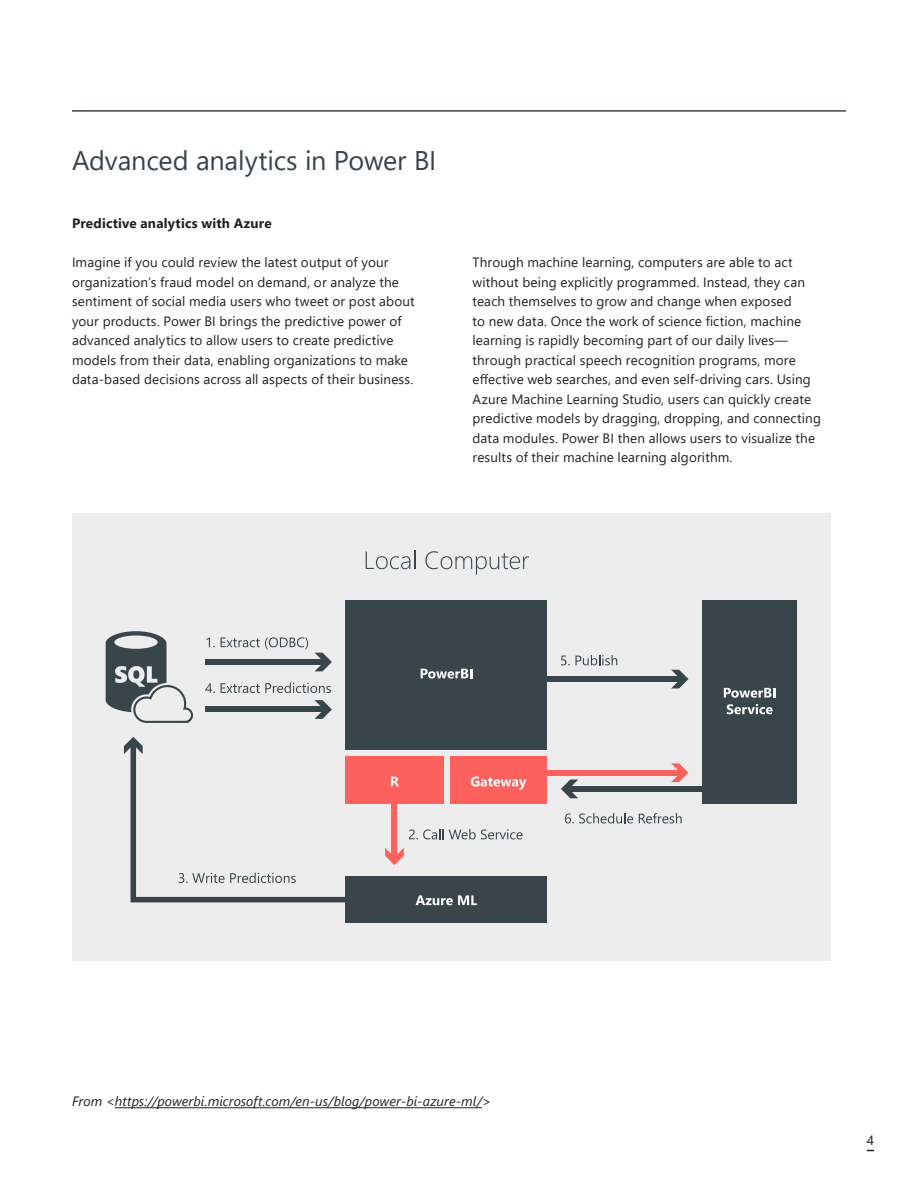
<style>
.page{position:relative;width:918px;height:1188px;background:#fff}
.page>*{position:absolute;margin:0;border:0;box-sizing:border-box;transform-origin:0 0}
.t1{font:27px "Segoe UI";letter-spacing:-.01em;color:#38454a}
.t2{font:13.5px/19.5px "Segoe UI";letter-spacing:.01em;color:#231f20}
.t3{font:italic 13.5px "Segoe UI";letter-spacing:.005em;color:#231f20}
.t4{font:700 13.5px "Segoe UI";letter-spacing:.015em;color:#231f20}
</style>
<div class="page">
<div style="left:72px;top:513px;width:759px;height:447px;background:#ededed"></div>
<hr style="left:115px;top:1107px;width:367px;height:1px;background:#231f20">
<div style="left:346px;top:600px;width:201px;height:150px;background:#38454a"></div>
<div style="left:346px;top:756px;width:98px;height:47px;background:#fc615e"></div>
<div style="left:450px;top:756px;width:97px;height:47px;background:#fc615e"></div>
<div style="left:346px;top:876px;width:201px;height:46px;background:#38454a"></div>
<svg style="left:106px;top:631px;width:87px;height:92px"></svg>
<svg style="left:366px;top:551px;width:49px;height:18px"></svg>
<svg style="left:425px;top:551px;width:104px;height:24px"></svg>
<svg style="left:421px;top:669px;width:51px;height:10px"></svg>
<svg style="left:416px;top:895px;width:61px;height:10px"></svg>
<div style="left:702px;top:600px;width:95px;height:203px;background:#38454a"></div>
<svg style="left:724px;top:688px;width:51px;height:10px"></svg>
<svg style="left:727px;top:704px;width:46px;height:10px"></svg>
<svg style="left:391px;top:777px;width:8px;height:9px"></svg>
<svg style="left:471px;top:777px;width:55px;height:13px"></svg>
<svg style="left:207px;top:637px;width:8px;height:10px"></svg>
<svg style="left:221px;top:637px;width:87px;height:12px"></svg>
<svg style="left:409px;top:829px;width:114px;height:10px"></svg>
<svg style="left:205px;top:683px;width:10px;height:10px"></svg>
<svg style="left:221px;top:683px;width:110px;height:10px"></svg>
<svg style="left:561px;top:655px;width:56px;height:10px"></svg>
<svg style="left:565px;top:813px;width:68px;height:11px"></svg>
<svg style="left:639px;top:813px;width:43px;height:10px"></svg>
<svg style="left:124px;top:737px;width:222px;height:165px"></svg>
<div style="left:392px;top:802px;width:5px;height:57px;background:#fc615e"></div>
<svg style="left:385px;top:848px;width:19px;height:17px"></svg>
<div style="left:205px;top:659px;width:121px;height:6px;background:#38454a"></div>
<svg style="left:315px;top:653px;width:17px;height:18px"></svg>
<div style="left:205px;top:707px;width:121px;height:5px;background:#38454a"></div>
<svg style="left:315px;top:700px;width:17px;height:19px"></svg>
<div style="left:547px;top:676px;width:135px;height:6px;background:#38454a"></div>
<svg style="left:671px;top:670px;width:17px;height:18px"></svg>
<div style="left:544px;top:770px;width:138px;height:5px;background:#fc615e"></div>
<svg style="left:671px;top:763px;width:17px;height:19px"></svg>
<div style="left:567px;top:786px;width:135px;height:6px;background:#38454a"></div>
<svg style="left:561px;top:780px;width:17px;height:18px"></svg>
<hr style="left:72px;top:110px;width:774px;height:2px;background:#38454a">
<h1 class="t1" style="left:72px;top:149px;width:366px">Advanced analytics in Power BI</h1>
<p class="t4" style="left:72px;top:218px;width:201px">Predictive analytics with Azure</p>
<p class="t2" style="left:72px;top:254px;width:344px">Imagine if you could review the latest output of your organization’s fraud model on demand, or analyze the sentiment of social media users who tweet or post about your products. Power BI brings the predictive power of advanced analytics to allow users to create predictive models from their data, enabling organizations to make data-based decisions across all aspects of their business.</p>
<p class="t2" style="left:472px;top:254px;width:350px">Through machine learning, computers are able to act without being explicitly programmed. Instead, they can teach themselves to grow and change when exposed<br>to new data. Once the work of science fiction, machine learning is rapidly becoming part of our daily lives— through practical speech recognition programs, more effective web searches, and even self-driving cars. Using Azure Machine Learning Studio, users can quickly create predictive models by dragging, dropping, and connecting data modules. Power BI then allows users to visualize the results of their machine learning algorithm.</p>
<p class="t3" style="left:72px;top:1095px;width:421px">From &lt;https://powerbi.microsoft.com/en-us/blog/power-bi-azure-ml/&gt;</p>
<p class="t2" style="left:867px;top:1131px;width:9px">4</p>
</div>
